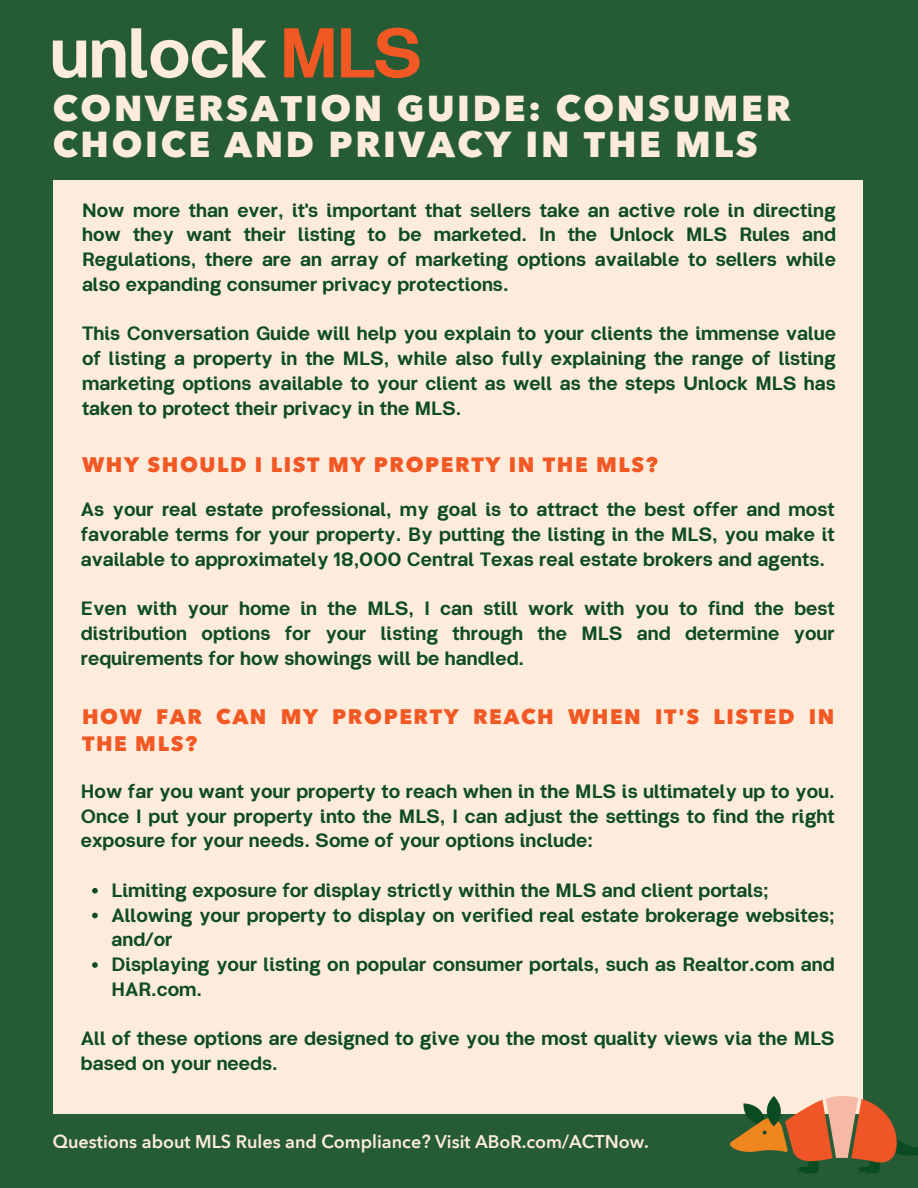
<style>
.page{position:relative;width:918px;height:1188px;background:#255c36}
.page>*{position:absolute;margin:0;border:0;box-sizing:border-box;transform-origin:0 0}
.t1{font:900 36px/36px "Avenir Next Thai Modern";letter-spacing:.075em;color:#fdebdb}
.t2{font:900 21px/27px "Avenir Next Thai Modern";letter-spacing:.075em;color:#f25824}
.t3{font:18px/24.8px "Easley";color:#0d4c24;text-align:justify}
.t4{font:600 18px "Avenir Next Thai Modern";color:#fdebdb}
</style>
<div class="page">
<div style="left:53px;top:180px;width:810px;height:934px;background:#fdebdb"></div>
<svg style="left:53px;top:41px;width:33px;height:37px"></svg>
<svg style="left:92px;top:40px;width:33px;height:37px"></svg>
<svg style="left:131px;top:28px;width:135px;height:50px"></svg>
<svg style="left:284px;top:28px;width:49px;height:49px"></svg>
<svg style="left:341px;top:28px;width:79px;height:50px"></svg>
<img style="left:731px;top:1096px;width:187px;height:78px">
<svg style="left:92px;top:888px;width:6px;height:6px"></svg>
<svg style="left:92px;top:913px;width:6px;height:5px"></svg>
<svg style="left:92px;top:962px;width:6px;height:6px"></svg>
<p class="t1" style="left:53px;top:89px;width:740px">CONVERSATION GUIDE: CONSUMER<br>CHOICE AND PRIVACY IN THE MLS</p>
<p class="t3" style="left:82px;top:198px;width:755px">Now more than ever, it's important that sellers take an active role in directing how they want their listing to be marketed. In the Unlock MLS Rules and Regulations, there are an array of marketing options available to sellers while also expanding consumer privacy protections.</p>
<h2 class="t3" style="left:82px;top:322px;width:755px">This Conversation Guide will help you explain to your clients the immense value of listing a property in the MLS, while also fully explaining the range of listing marketing options available to your client as well as the steps Unlock MLS has taken to protect their privacy in the MLS.</h2>
<p class="t2" style="left:82px;top:450px;width:577px">WHY SHOULD I LIST MY PROPERTY IN THE MLS?</p>
<p class="t3" style="left:81px;top:497px;width:755px">As your real estate professional, my goal is to attract the best offer and most favorable terms for your property. By putting the listing in the MLS, you make it available to approximately 18,000 Central Texas real estate brokers and agents.</p>
<h2 class="t3" style="left:81px;top:596px;width:755px">Even with your home in the MLS, I can still work with you to find the best distribution options for your listing through the MLS and determine your requirements for how showings will be handled.</h2>
<p class="t2" style="left:82px;top:702px;width:754px">HOW FAR CAN MY PROPERTY REACH WHEN IT'S LISTED IN<br>THE MLS?</p>
<p class="t3" style="left:81px;top:779px;width:755px">How far you want your property to reach when in the MLS is ultimately up to you.<br>Once I put your property into the MLS, I can adjust the settings to find the right exposure for your needs. Some of your options include:</p>
<p class="t3" style="left:111px;top:878px;width:659px">Limiting exposure for display strictly within the MLS and client portals;</p>
<p class="t3" style="left:111px;top:903px;width:725px">Allowing your property to display on verified real estate brokerage websites; and/or</p>
<p class="t3" style="left:111px;top:953px;width:725px">Displaying your listing on popular consumer portals, such as Realtor.com and<br>HAR.com.</p>
<p class="t3" style="left:81px;top:1027px;width:755px">All of these options are designed to give you the most quality views via the MLS based on your needs.</p>
<p class="t4" style="left:53px;top:1128px;width:598px">Questions about MLS Rules and Compliance? Visit ABoR.com/ACTNow.</p>
</div>
